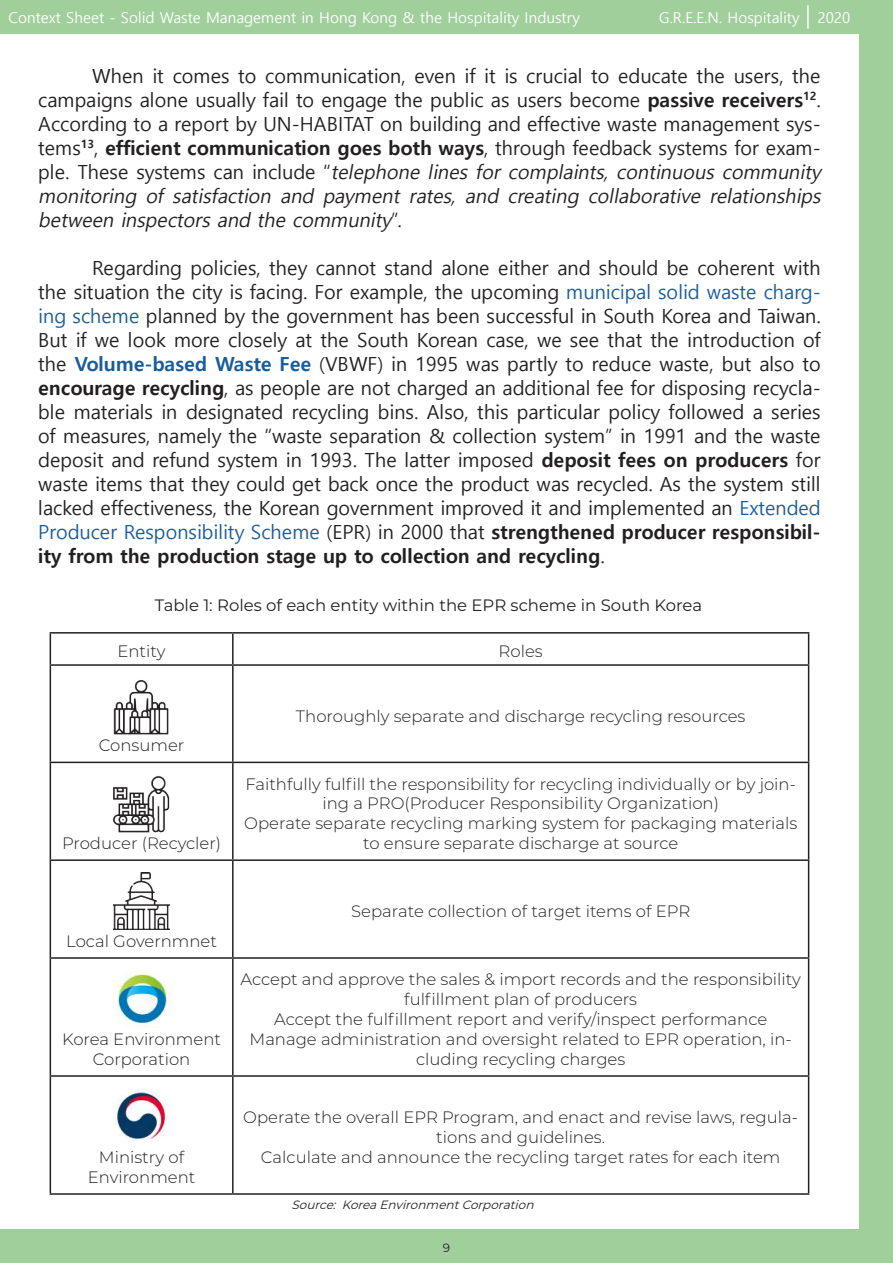
<style>
.page{position:relative;width:893px;height:1263px;background:#a0cf9c}
.page>*{position:absolute;margin:0;border:0;box-sizing:border-box;transform-origin:0 0}
.t1{font:19.5px/24px "Malgun Gothic";color:#231f20}
.t2{font:300 16.5px/19.8px "Montserrat";color:#231f20;text-align:center}
.t3{font:16.5px "Montserrat";color:#231f20}
.t4{font:15px "Malgun Gothic";color:#fff}
.t5{font:italic 12px "Montserrat";color:#231f20}
.t6{font:12px "Montserrat";color:#231f20}
.s1{font-weight:700}
.s2{font-style:italic}
.s3{color:#175d9e}
.s4{font-weight:700;color:#175d9e}
</style>
<div class="page">
<hr style="left:807px;top:5px;width:2px;height:24px;background:#fff">
<div style="left:0;top:34px;width:859px;height:1195px;background:#fff"></div>
<hr style="left:50px;top:632px;width:183px;height:2px;background:#231f20">
<hr style="left:50px;top:634px;width:1px;height:30px;background:#231f20">
<hr style="left:233px;top:632px;width:576px;height:2px;background:#231f20">
<hr style="left:232px;top:634px;width:2px;height:30px;background:#231f20">
<hr style="left:808px;top:634px;width:1px;height:30px;background:#231f20">
<hr style="left:50px;top:664px;width:183px;height:2px;background:#231f20">
<hr style="left:50px;top:666px;width:1px;height:96px;background:#231f20">
<hr style="left:233px;top:664px;width:576px;height:2px;background:#231f20">
<hr style="left:232px;top:666px;width:2px;height:96px;background:#231f20">
<hr style="left:808px;top:666px;width:1px;height:96px;background:#231f20">
<hr style="left:50px;top:762px;width:183px;height:1px;background:#231f20">
<hr style="left:50px;top:763px;width:1px;height:96px;background:#231f20">
<hr style="left:233px;top:762px;width:576px;height:1px;background:#231f20">
<hr style="left:232px;top:763px;width:2px;height:96px;background:#231f20">
<hr style="left:808px;top:763px;width:1px;height:96px;background:#231f20">
<hr style="left:50px;top:859px;width:183px;height:2px;background:#231f20">
<hr style="left:50px;top:861px;width:1px;height:96px;background:#231f20">
<hr style="left:233px;top:859px;width:576px;height:2px;background:#231f20">
<hr style="left:232px;top:861px;width:2px;height:96px;background:#231f20">
<hr style="left:808px;top:861px;width:1px;height:96px;background:#231f20">
<hr style="left:50px;top:957px;width:183px;height:2px;background:#231f20">
<hr style="left:50px;top:959px;width:1px;height:116px;background:#231f20">
<hr style="left:233px;top:957px;width:576px;height:2px;background:#231f20">
<hr style="left:232px;top:959px;width:2px;height:116px;background:#231f20">
<hr style="left:808px;top:959px;width:1px;height:116px;background:#231f20">
<hr style="left:50px;top:1075px;width:183px;height:2px;background:#231f20">
<hr style="left:50px;top:1077px;width:1px;height:116px;background:#231f20">
<hr style="left:233px;top:1075px;width:576px;height:2px;background:#231f20">
<hr style="left:232px;top:1077px;width:2px;height:116px;background:#231f20">
<hr style="left:808px;top:1077px;width:1px;height:116px;background:#231f20">
<hr style="left:50px;top:1193px;width:183px;height:2px;background:#231f20">
<hr style="left:233px;top:1193px;width:576px;height:2px;background:#231f20">
<img style="left:114px;top:680px;width:55px;height:55px">
<img style="left:114px;top:776px;width:56px;height:56px">
<img style="left:114px;top:872px;width:56px;height:57px">
<img style="left:114px;top:972px;width:57px;height:53px">
<img style="left:114px;top:1090px;width:57px;height:52px">
<p class="t4" style="left:9px;top:9px;width:573px">Context Sheet - Solid Waste Management in Hong Kong &amp; the Hospitality Industry</p>
<p class="t4" style="left:659px;top:9px;width:193px">G.R.E.E.N. Hospitality 2020</p>
<p class="t1" style="left:38px;top:64px;width:788px;text-indent:54px">When it comes to communication, even if it is crucial to educate the users, the campaigns alone usually fail to engage the public as users become <span class="s1">passive receivers</span><sup>12</sup>.<br>According to a report by UN-HABITAT on building and effective waste management sys&shy;tems<sup>13</sup>, <span class="s1">efficient communication goes both ways</span>, through feedback systems for exam&shy;p l e . T h e s e syste m s c a n i n c l u d e “ <span class="s2">telephone lines for complaints, continuous community monitoring of satisfaction and payment rates, and creating collaborative relationships between inspectors and the community</span>”.</p>
<p class="t1" style="left:38px;top:256px;width:784px;text-align:justify;text-indent:54px">Regarding policies, they cannot stand alone either and should be coherent with the situation the city is facing. For example, the upcoming <span class="s3">municipal solid waste charg&shy;ing scheme</span> planned by the government has been successful in South Korea and Taiwan.<br>But if we look more closely at the South Korean case, we see that the introduction of the <span class="s4">Volume-based Waste Fee</span> (VBWF) in 1995 was partly to reduce waste, but also to <span class="s1">encourage recycling</span>, as people are not charged an additional fee for disposing recycla&shy;ble materials in designated recycling bins. Also, this particular policy followed a series of measures, namely the “waste separation &amp; collection system” in 1991 and the waste deposit and refund system in 1993. The latter imposed <span class="s1">deposit fees on producers</span> for waste items that they could get back once the product was recycled. As the system still lacked effectiveness, the Korean government improved it and implemented an <span class="s3">Extended Producer Responsibility Scheme</span> (EPR) in 2000 that <span class="s1">strengthened producer responsibil&shy;ity from the production stage up to collection and recycling</span>.</p>
<p class="t3" style="left:155px;top:594px;width:549px">Table 1: Roles of each entity within the EPR scheme in South Korea</p>
<p class="t2" style="left:118px;top:641px;width:50px">Entity</p>
<p class="t2" style="left:499px;top:641px;width:46px">Roles</p>
<p class="t2" style="left:99px;top:735px;width:87px">Consumer</p>
<p class="t2" style="left:62px;top:833px;width:160px">Producer (Recycler)</p>
<p class="t2" style="left:296px;top:705px;width:451px">Thoroughly separate and discharge recycling resources</p>
<p class="t2" style="left:244px;top:773px;width:554px">Faithfully fulfill the responsibility for recycling individually or by join&shy;ing a PRO(Producer Responsibility Organization)<br>Operate separate recycling marking system for packaging materials to ensure separate discharge at source</p>
<p class="t2" style="left:66px;top:930px;width:152px">Local Governmnet</p>
<p class="t2" style="left:62px;top:1028px;width:160px">Korea Environment<br>Corporation</p>
<p class="t2" style="left:88px;top:1146px;width:109px">Ministry of<br>Environment</p>
<p class="t2" style="left:351px;top:901px;width:341px">Separate collection of target items of EPR</p>
<p class="t2" style="left:241px;top:969px;width:562px">Accept and approve the sales &amp; import records and the responsibility fulfillment plan of producers<br>Accept the fulfillment report and verify/inspect performance Manage administration and oversight related to EPR operation, in&shy;cluding recycling charges</p>
<p class="t2" style="left:243px;top:1107px;width:556px">Operate the overall EPR Program, and enact and revise laws, regula&shy;tions and guidelines.<br>Calculate and announce the recycling target rates for each item</p>
<p class="t5" style="left:291px;top:1196px;width:248px">Source: KoreaEnvironmentCorporation</p>
<p class="t6" style="left:443px;top:1239px;width:9px">9</p>
</div>
